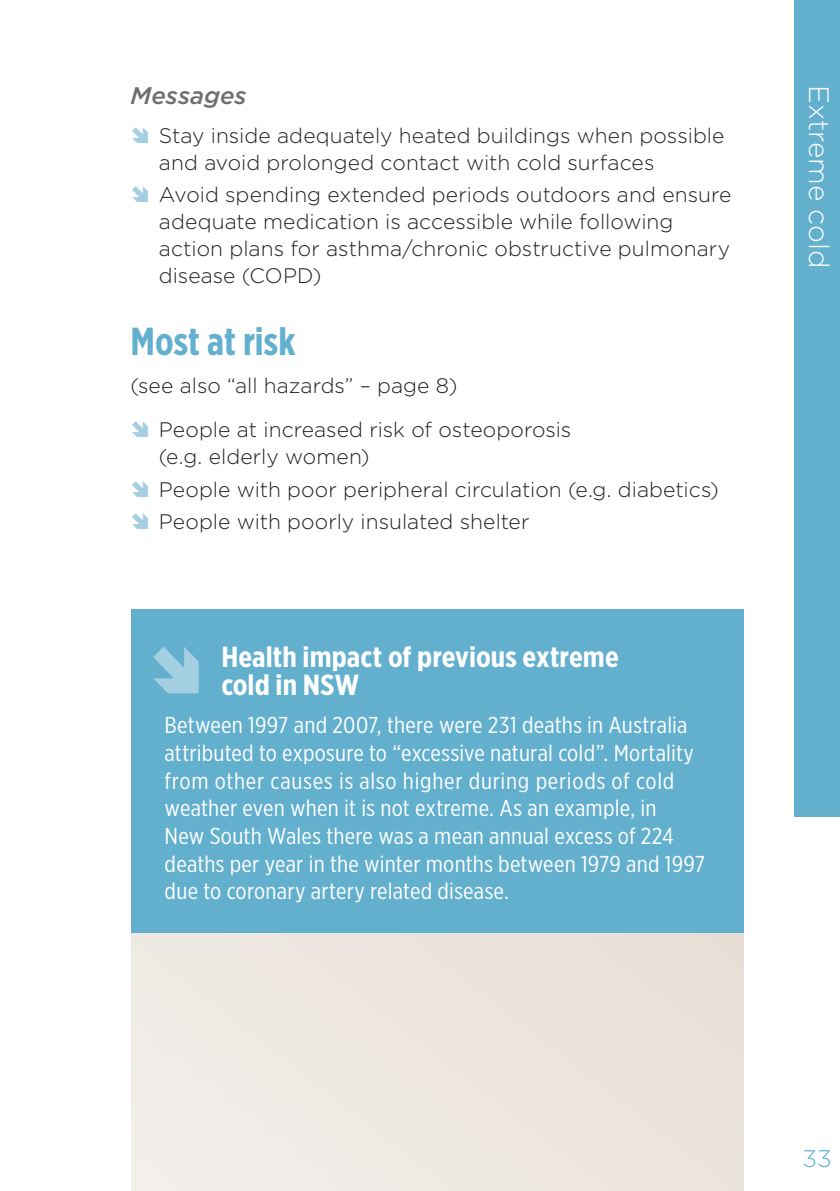
<style>
.page{position:relative;width:840px;height:1191px;background:#fff}
.page>*{position:absolute;margin:0;border:0;box-sizing:border-box;transform-origin:0 0}
.t1{font:700 39px "Gotham X Narrow";color:#62afce}
.t2{font:700 29px/27.6px "Gotham X Narrow";color:#fff;scale:1.07 1}
.t3{font:300 28px "Gotham";color:#fff}
.t4{font:italic 500 24px "Gotham";color:#6d6f71}
.t5{font:300 24px "Gotham";color:#62afce}
.t6{font:23px/27.6px "Gotham X Narrow";letter-spacing:.01em;color:#fff;scale:1.07 1}
.t7{font:300 21px/27px "Gotham";color:#231f20}
.s1{color:#a4cee2}
</style>
<div class="page">
<div style="left:130px;top:609px;width:613px;height:582px;background:#ede7e1"></div>
<div style="left:130px;top:609px;width:613px;height:324px;background:#62afce"></div>
<svg style="left:153px;top:646px;width:45px;height:47px"></svg>
<div style="left:794px;top:0;width:45px;height:816px;background:#62afce"></div>
<p class="t4" style="left:130px;top:80px;width:117px">Messages</p>
<p class="t7" style="left:159px;top:121px;width:566px;text-indent:-28px"><span class="s1">➔</span> Stay inside adequately heated buildings when possible and avoid prolonged contact with cold surfaces</p>
<p class="t7" style="left:159px;top:181px;width:573px;text-indent:-28px"><span class="s1">➔</span> Avoid spending extended periods outdoors and ensure adequate medication is accessible while following action plans for asthma/chronic obstructive pulmonary disease (COPD)</p>
<h1 class="t1" style="left:130px;top:317px;width:166px">Most at risk</h1>
<p class="t7" style="left:130px;top:371px;width:328px">(see also “all hazards” – page 8)</p>
<p class="t7" style="left:159px;top:415px;width:413px;text-indent:-28px"><span class="s1">➔</span> People at increased risk of osteoporosis (e.g. elderly women)</p>
<p class="t7" style="left:130px;top:475px;width:589px"><span class="s1">➔</span> People with poor peripheral circulation (e.g. diabetics)</p>
<p class="t7" style="left:130px;top:508px;width:400px"><span class="s1">➔</span> People with poorly insulated shelter</p>
<h2 class="t2" style="left:221px;top:642px;width:372px">Health impact of previous extreme cold in NSW</h2>
<p class="t6" style="left:164px;top:711px;width:506px">Between 1997 and 2007, there were 231 deaths in Australia attributed to exposure to “excessive natural cold”. Mortality from other causes is also higher during periods of cold weather even when it is not extreme. As an example, in<br>New South Wales there was a mean annual excess of 224 deaths per year in the winter months between 1979 and 1997 due to coronary artery related disease.</p>
<h3 class="t3" style="left:836px;top:85px;width:185px;rotate:90deg">Extreme cold</h3>
<p class="t5" style="left:802px;top:1143px;width:31px">33</p>
</div>
